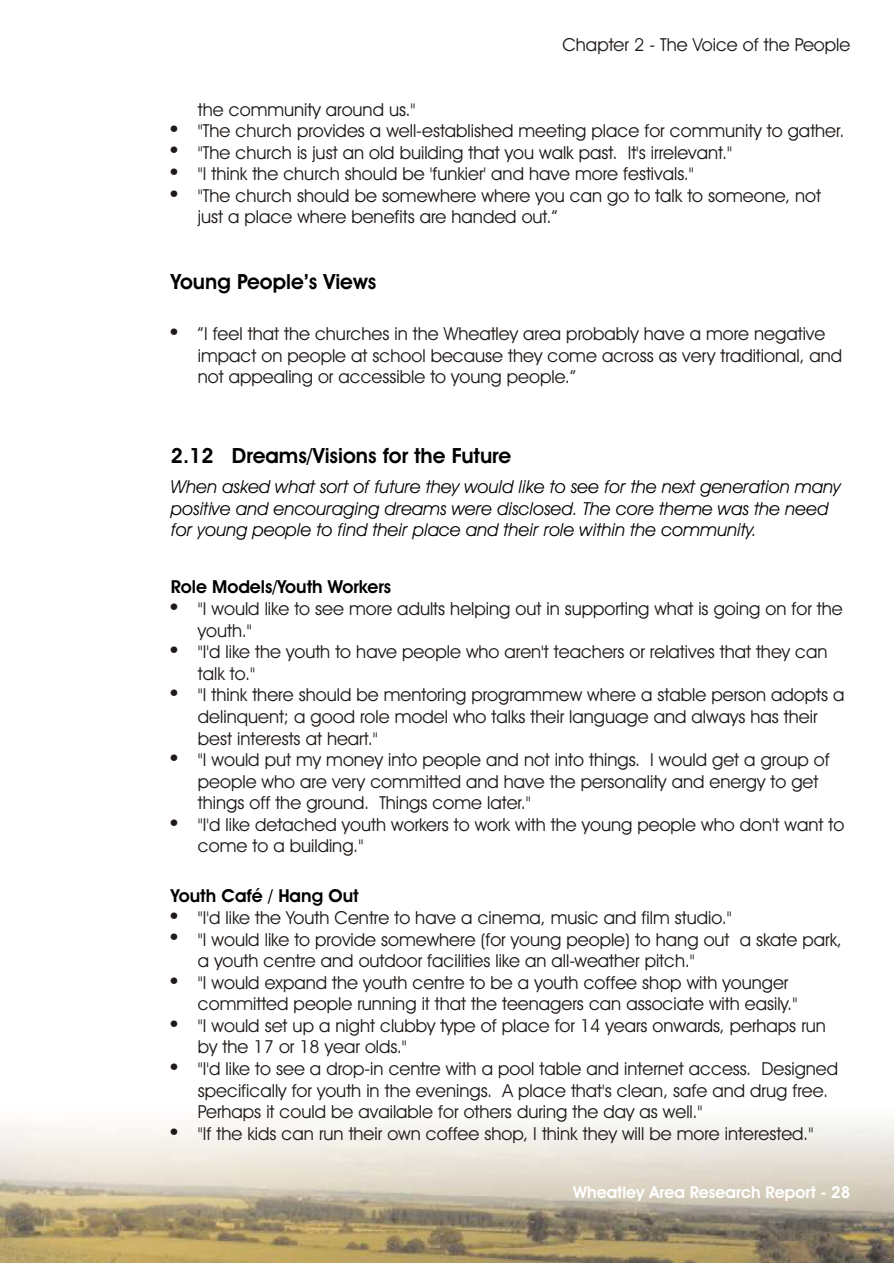
<style>
.page{position:relative;width:894px;height:1263px;background:#fff}
.page>*{position:absolute;margin:0;border:0;box-sizing:border-box;transform-origin:0 0}
.t1{font:700 21px "Avant Garde Bk BT";color:#000}
.t2{font:18px/21.6px "Avant Garde Bk BT";color:#1f1a17}
.t3{font:italic 18px/21.6px "Avant Garde Bk BT";color:#000}
.t4{font:700 18px "Avant Garde Bk BT";color:#000}
.t5{font:700 16.5px "Avant Garde Bk BT";color:#fff}
</style>
<div class="page">
<img style="left:0;top:1118px;width:894px;height:145px">
<svg style="left:171px;top:1128px;width:6px;height:7px"></svg>
<p class="t2" style="left:562px;top:35px;width:289px">Chapter 2 - The Voice of the People</p>
<p class="t2" style="left:198px;top:100px;width:648px">the community around us."<br>"The church provides a well-established meeting place for community to gather. "The church is just an old building that you walk past. It's irrelevant."<br>"I think the church should be 'funkier' and have more festivals."<br>"The church should be somewhere where you can go to talk to someone, not just a place where benefits are handed out.”</p>
<p class="t1" style="left:171px;top:273px;width:207px">Young People’s Views</p>
<p class="t2" style="left:198px;top:325px;width:646px">”I feel that the churches in the Wheatley area probably have a more negative impact on people at school because they come across as very traditional, and not appealing or accessible to young people.”</p>
<p class="t1" style="left:171px;top:447px;width:342px">2.12 Dreams/Visions for the Future</p>
<p class="t3" style="left:171px;top:478px;width:671px">When asked what sort of future they would like to see for the next generation many positive and encouraging dreams were disclosed. The core theme was the need for young people to find their place and their role within the community.</p>
<p class="t4" style="left:171px;top:580px;width:222px">Role Models/Youth Workers</p>
<p class="t2" style="left:198px;top:600px;width:648px">"I would like to see more adults helping out in supporting what is going on for the youth."<br>"I'd like the youth to have people who aren't teachers or relatives that they can talk to."<br>"I think there should be mentoring programmew where a stable person adopts a delinquent; a good role model who talks their language and always has their best interests at heart."<br>"I would put my money into people and not into things. I would get a group of people who are very committed and have the personality and energy to get things off the ground. Things come later."<br>"I'd like detached youth workers to work with the young people who don't want to come to a building."</p>
<p class="t4" style="left:171px;top:889px;width:189px">Youth Café / Hang Out</p>
<p class="t2" style="left:198px;top:909px;width:645px">"I'd like the Youth Centre to have a cinema, music and film studio."<br>"I would like to provide somewhere (for young people) to hang out a skate park, a youth centre and outdoor facilities like an all-weather pitch."<br>"I would expand the youth centre to be a youth coffee shop with younger committed people running it that the teenagers can associate with easily."<br>"I would set up a night clubby type of place for 14 years onwards, perhaps run by the 17 or 18 year olds."<br>"I'd like to see a drop-in centre with a pool table and internet access. Designed specifically for youth in the evenings. A place that's clean, safe and drug free.<br>Perhaps it could be available for others during the day as well."<br>"If the kids can run their own coffee shop, I think they will be more interested."</p>
<p class="t5" style="left:573px;top:1186px;width:279px">Wheatley Area Research Report - 28</p>
</div>
